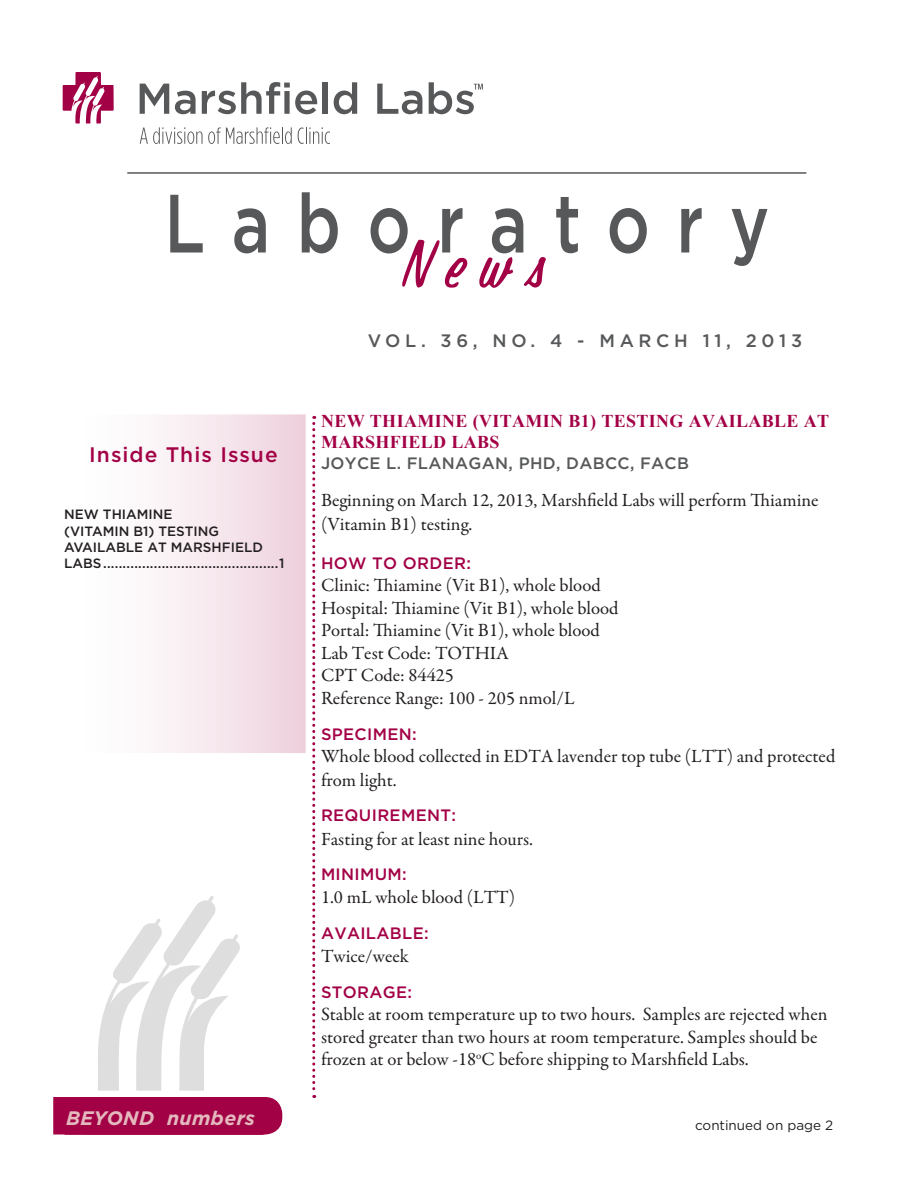
<style>
.page{position:relative;width:918px;height:1188px;background:#fff}
.page>*{position:absolute;margin:0;border:0;box-sizing:border-box;transform-origin:0 0}
.t1{font:italic 97.2px "PAINTSTROKE";color:#a30146;scale:.74 1}
.t2{font:500 82.5px "Gotham";letter-spacing:.4em;color:#57585a;scale:.8 1}
.t3{font:500 21px "Gotham";letter-spacing:.05em;color:#a30146}
.t4{font:italic 700 19.5px "Gotham";letter-spacing:.02em;color:#e3b9bd}
.Body{font:18.75px/23.4px "Garamond Premr Pro";color:#231f20}
.t5{font:700 18px/21px "Times New Roman";letter-spacing:.02em;color:#a30146}
.t6{font:500 18px "Gotham";letter-spacing:.26em;color:#57585a}
.Subtitle{font:500 16.5px "Gotham";letter-spacing:.02em;color:#a30146}
.Author{font:500 16.5px "Gotham";letter-spacing:.02em;color:#57585a}
.Inside_Issue{font:500 13.5px/16.2px "Gotham";color:#231f20}
.t7{font:13.5px "Gotham";color:#231f20}
</style>
<div class="page">
<svg style="left:63px;top:72px;width:51px;height:52px"></svg>
<svg style="left:140px;top:84px;width:29px;height:30px"></svg>
<svg style="left:175px;top:91px;width:21px;height:23px"></svg>
<svg style="left:202px;top:82px;width:115px;height:32px"></svg>
<div style="left:323px;top:82px;width:5px;height:32px;background:#57585a"></div>
<svg style="left:334px;top:82px;width:23px;height:32px"></svg>
<svg style="left:377px;top:84px;width:45px;height:30px"></svg>
<svg style="left:429px;top:82px;width:54px;height:32px"></svg>
<svg style="left:140px;top:127px;width:152px;height:17px"></svg>
<svg style="left:298px;top:127px;width:32px;height:17px"></svg>
<div style="left:63px;top:414px;width:243px;height:339px;background:linear-gradient(to right,#fff,#efd3df)"></div>
<svg style="left:312px;top:416px;width:3px;height:682px"></svg>
<div style="left:53px;top:1097px;width:211px;height:38px;background:#a30146;border:2px solid #a30146"></div>
<div style="left:72px;top:1098px;width:210px;height:36px;background:#a30146;border-radius:16px"></div>
<div style="left:71px;top:1097px;width:211px;height:38px;border:2px solid #a30146;border-radius:16px"></div>
<div style="left:65px;top:1108px;width:197px;height:26px;background:#a30146"></div>
<div style="left:65px;top:1108px;width:198px;height:27px;border:2px solid #a30146"></div>
<hr style="left:127px;top:172px;width:679px;height:2px;background:#57585a">
<svg style="left:98px;top:896px;width:142px;height:195px"></svg>
<p class="t2" style="left:164px;top:173px;width:758px">Laboratory</p>
<p class="t1" style="left:402px;top:220px;width:222px">News</p>
<p class="t3" style="left:89px;top:441px;width:190px">Inside This Issue</p>
<p class="Inside_Issue" style="left:64px;top:506px;width:110px">NEW THIAMINE</p>
<p class="Inside_Issue" style="left:64px;top:523px;width:222px">(VITAMIN B1) TESTING<br>AVAILABLE AT MARSHFIELD<br>LABS.............................................1</p>
<p class="t4" style="left:66px;top:1106px;width:190px">BEYOND numbers</p>
<p class="t6" style="left:368px;top:330px;width:436px">VOL. 36, NO. 4 - MARCH 11, 2013</p>
<p class="t5" style="left:321px;top:410px;width:510px">NEW THIAMINE (VITAMIN B1) TESTING AVAILABLE AT<br>MARSHFIELD LABS</p>
<p class="Author" style="left:321px;top:453px;width:370px">JOYCE L. FLANAGAN, PHD, DABCC, FACB</p>
<p class="Body" style="left:321px;top:489px;width:499px">Beginning on March 12, 2013, Marshfield Labs will perform Thiamine (Vitamin B1) testing.</p>
<p class="Subtitle" style="left:321px;top:553px;width:152px">HOW TO ORDER:</p>
<p class="Body" style="left:321px;top:574px;width:281px">Clinic: Thiamine (Vit B1), whole blood</p>
<p class="Body" style="left:321px;top:596px;width:299px">Hospital: Thiamine (Vit B1), whole blood</p>
<p class="Body" style="left:321px;top:619px;width:280px">Portal: Thiamine (Vit B1), whole blood</p>
<p class="Body" style="left:321px;top:641px;width:190px">Lab Test Code: TOTHIA</p>
<p class="Body" style="left:321px;top:664px;width:135px">CPT Code: 84425</p>
<p class="Body" style="left:321px;top:687px;width:255px">Reference Range: 100 - 205 nmol/L</p>
<p class="Subtitle" style="left:321px;top:724px;width:97px">SPECIMEN:</p>
<p class="Body" style="left:321px;top:745px;width:516px">Whole blood collected in EDTA lavender top tube (LTT) and protected from light.</p>
<p class="Subtitle" style="left:321px;top:805px;width:137px">REQUIREMENT:</p>
<p class="Body" style="left:321px;top:827px;width:214px">Fasting for at least nine hours.</p>
<p class="Subtitle" style="left:321px;top:864px;width:87px">MINIMUM:</p>
<p class="Body" style="left:321px;top:886px;width:196px">1.0 mL whole blood (LTT)</p>
<p class="Subtitle" style="left:321px;top:923px;width:109px">AVAILABLE:</p>
<p class="Body" style="left:321px;top:945px;width:89px">Twice/week</p>
<p class="Subtitle" style="left:321px;top:982px;width:93px">STORAGE:</p>
<p class="Body" style="left:321px;top:1003px;width:508px;line-height:22.5px">Stable at room temperature up to two hours. Samples are rejected when stored greater than two hours at room temperature. Samples should be frozen at or below -18<sup>o</sup>C before shipping to Marshfield Labs.</p>
<p class="t7" style="left:695px;top:1117px;width:140px">continued on page 2</p>
</div>
